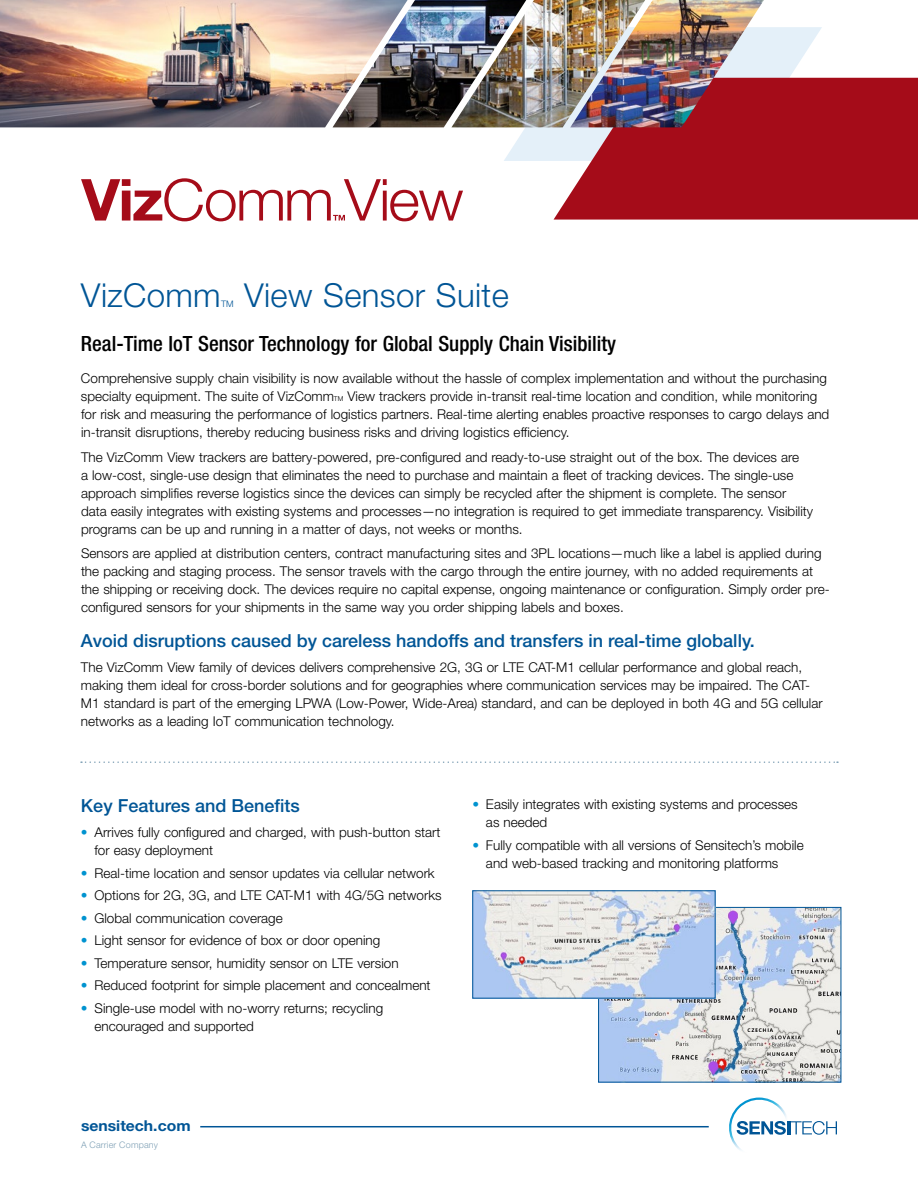
<style>
.page{position:relative;width:918px;height:1188px;background:#fff}
.page>*{position:absolute;margin:0;border:0;box-sizing:border-box;transform-origin:0 0}
.t1{font:300 33px "Helvetica Neue LT Std";letter-spacing:.01em;color:#005596}
.t2{font:500 condensed 21px "Helvetica Neue LT Std";color:#000}
.t3{font:500 18px "Helvetica Neue LT Std";color:#005596}
.t4{font:700 15px "Helvetica Neue LT Std";color:#005596;scale:1.05 1}
.t5{font:300 13.5px/18px "Helvetica Neue LT Std";color:#000}
.t6{font:300 9px "Helvetica Neue LT Std";letter-spacing:.02em;color:#80a1b6}
.t7{font:300 9px "Helvetica Neue LT Std";color:#005596}
.s1{font-size:6.75px}
.s2{color:#0093d0}
</style>
<div class="page">
<svg style="left:504px;top:27px;width:318px;height:134px"></svg>
<svg style="left:554px;top:78px;width:364px;height:142px;fill:#a50c19"></svg>
<img style="left:0;top:0;width:333px;height:127px">
<img style="left:333px;top:0;width:118px;height:127px">
<img style="left:451px;top:0;width:119px;height:127px">
<img style="left:570px;top:0;width:203px;height:127px">
<svg style="left:81px;top:178px;width:382px;height:43px"></svg>
<svg style="left:729px;top:1097px;width:108px;height:53px"></svg>
<hr style="left:200px;top:1126px;width:509px;height:1px;background:#005596">
<img style="left:600px;top:909px;width:239px;height:171px">
<div style="left:598px;top:907px;width:243px;height:175px;border:1px solid #005596"></div>
<svg style="left:81px;top:761px;width:757px;height:2px"></svg>
<img style="left:474px;top:893px;width:239px;height:103px">
<h1 class="t1" style="left:81px;top:275px;width:141px">VizComm</h1>
<h1 class="t1" style="left:244px;top:275px;width:266px">View Sensor Suite</h1>
<h2 class="t2" style="left:81px;top:331px;width:537px">Real-Time IoT Sensor Technology for Global Supply Chain Visibility</h2>
<p class="t5" style="left:81px;top:369px;width:750px">Comprehensive supply chain visibility is now available without the hassle of complex implementation and without the purchasing specialty equipment. The suite of VizComm<span class="s1">TM</span> View trackers provide in-transit real-time location and condition, while monitoring for risk and measuring the performance of logistics partners. Real-time alerting enables proactive responses to cargo delays and in-transit disruptions, thereby reducing business risks and driving logistics efficiency.</p>
<p class="t5" style="left:81px;top:447px;width:734px">The VizComm View trackers are battery-powered, pre-configured and ready-to-use straight out of the box. The devices are<br>a low-cost, single-use design that eliminates the need to purchase and maintain a fleet of tracking devices. The single-use approach simplifies reverse logistics since the devices can simply be recycled after the shipment is complete. The sensor data easily integrates with existing systems and processes—no integration is required to get immediate transparency. Visibility programs can be up and running in a matter of days, not weeks or months.</p>
<p class="t5" style="left:81px;top:544px;width:750px">Sensors are applied at distribution centers, contract manufacturing sites and 3PL locations—much like a label is applied during the packing and staging process. The sensor travels with the cargo through the entire journey, with no added requirements at the shipping or receiving dock. The devices require no capital expense, ongoing maintenance or configuration. Simply order pre&shy;configured sensors for your shipments in the same way you order shipping labels and boxes.</p>
<h3 class="t3" style="left:81px;top:630px;width:675px">Avoid disruptions caused by careless handoffs and transfers in real-time globally.</h3>
<p class="t5" style="left:81px;top:657px;width:743px">The VizComm View family of devices delivers comprehensive 2G, 3G or LTE CAT-M1 cellular performance and global reach, making them ideal for cross-border solutions and for geographies where communication services may be impaired. The CAT-M1 standard is part of the emerging LPWA (Low-Power, Wide-Area) standard, and can be deployed in both 4G and 5G cellular networks as a leading IoT communication technology.</p>
<p class="t7" style="left:221px;top:298px;width:14px">TM</p>
<h3 class="t3" style="left:81px;top:795px;width:220px">Key Features and Benefits</h3>
<p class="t5" style="left:94px;top:823px;width:347px;text-indent:-14px"><span class="s2">•</span> Arrives fully configured and charged, with push-button start for easy deployment</p>
<p class="t5" style="left:81px;top:863px;width:355px"><span class="s2">•</span> Real-time location and sensor updates via cellular network</p>
<p class="t5" style="left:81px;top:886px;width:362px"><span class="s2">•</span> Options for 2G, 3G, and LTE CAT-M1 with 4G/5G networks</p>
<p class="t5" style="left:81px;top:909px;width:203px"><span class="s2">•</span> Global communication coverage</p>
<p class="t5" style="left:81px;top:931px;width:301px"><span class="s2">•</span> Light sensor for evidence of box or door opening</p>
<p class="t5" style="left:81px;top:954px;width:319px"><span class="s2">•</span> Temperature sensor, humidity sensor on LTE version</p>
<p class="t5" style="left:81px;top:976px;width:351px"><span class="s2">•</span> Reduced footprint for simple placement and concealment</p>
<p class="t5" style="left:94px;top:999px;width:290px;text-indent:-14px"><span class="s2">•</span> Single-use model with no-worry returns; recycling encouraged and supported</p>
<p class="t5" style="left:486px;top:795px;width:313px;text-indent:-14px"><span class="s2">•</span> Easily integrates with existing systems and processes as needed</p>
<p class="t5" style="left:486px;top:835px;width:319px;text-indent:-14px"><span class="s2">•</span> Fully compatible with all versions of Sensitech’s mobile and web-based tracking and monitoring platforms</p>
<p class="t4" style="left:81px;top:1116px;width:106px">sensitech.com</p>
<p class="t6" style="left:81px;top:1139px;width:79px">A Carrier Company</p>
</div>
